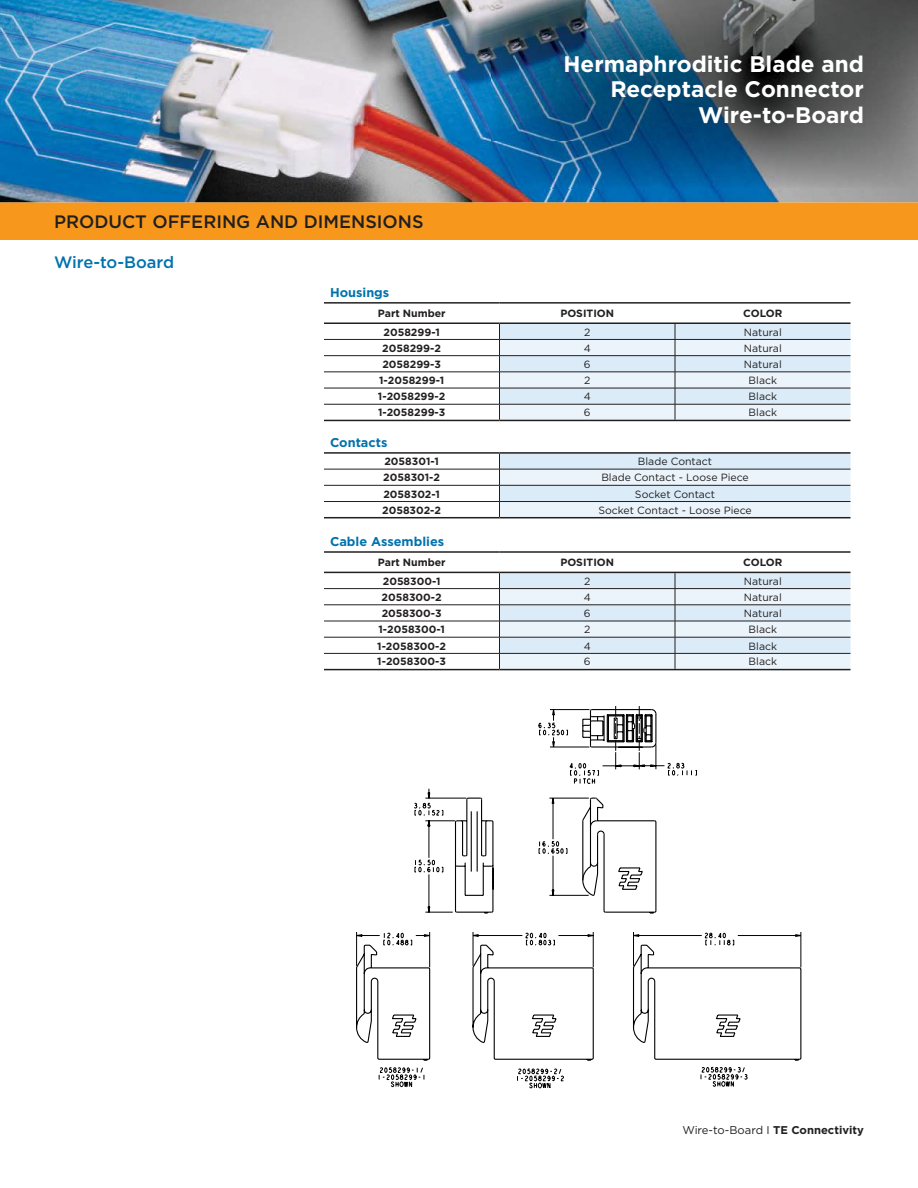
<style>
.page{position:relative;width:918px;height:1188px;background:#fff}
.page>*{position:absolute;margin:0;border:0;box-sizing:border-box;transform-origin:0 0}
.t1{font:700 22.5px/25.5px "Gotham";color:#fff;text-align:right}
.t2{font:500 18px "Gotham";color:#221f1f}
.t3{font:500 16.5px "Gotham";letter-spacing:-.005em;color:#0072ae}
.t4{font:700 12.75px "Gotham";color:#0072ae}
.t5{font:11.25px "Gotham";letter-spacing:-.005em;color:#221f1f}
.t6{font:700 10.5px "Gotham";color:#221f1f}
.t7{font:10.5px "Gotham";color:#221f1f}
.s1{font-weight:700}
</style>
<div class="page">
<img style="left:0;top:0;width:918px;height:202px">
<div style="left:0;top:202px;width:918px;height:38px;background:#f7971c"></div>
<hr style="left:324px;top:517px;width:176px;height:1px;background:#221f1f">
<hr style="left:500px;top:517px;width:351px;height:1px;background:#221f1f">
<hr style="left:324px;top:452px;width:176px;height:2px;background:#221f1f">
<hr style="left:500px;top:452px;width:351px;height:2px;background:#221f1f">
<hr style="left:324px;top:469px;width:176px;height:1px;background:#221f1f">
<hr style="left:500px;top:469px;width:351px;height:1px;background:#221f1f">
<hr style="left:324px;top:485px;width:176px;height:1px;background:#221f1f">
<hr style="left:500px;top:485px;width:351px;height:1px;background:#221f1f">
<hr style="left:324px;top:501px;width:176px;height:1px;background:#221f1f">
<hr style="left:500px;top:501px;width:351px;height:1px;background:#221f1f">
<svg style="left:499px;top:453px;width:351px;height:65px;background:#d4dfe9"></svg>
<hr style="left:324px;top:302px;width:176px;height:2px;background:#221f1f">
<hr style="left:500px;top:302px;width:175px;height:2px;background:#221f1f">
<hr style="left:675px;top:302px;width:176px;height:2px;background:#221f1f">
<hr style="left:324px;top:322px;width:176px;height:2px;background:#221f1f">
<hr style="left:324px;top:420px;width:176px;height:1px;background:#221f1f">
<hr style="left:500px;top:322px;width:175px;height:2px;background:#221f1f">
<hr style="left:675px;top:322px;width:176px;height:2px;background:#221f1f">
<hr style="left:500px;top:420px;width:175px;height:1px;background:#221f1f">
<hr style="left:675px;top:420px;width:176px;height:1px;background:#221f1f">
<hr style="left:324px;top:339px;width:176px;height:1px;background:#221f1f">
<hr style="left:675px;top:339px;width:176px;height:1px;background:#221f1f">
<hr style="left:324px;top:355px;width:176px;height:1px;background:#221f1f">
<hr style="left:675px;top:355px;width:176px;height:1px;background:#221f1f">
<hr style="left:324px;top:372px;width:176px;height:1px;background:#221f1f">
<hr style="left:675px;top:372px;width:176px;height:1px;background:#221f1f">
<hr style="left:324px;top:388px;width:176px;height:1px;background:#221f1f">
<hr style="left:675px;top:388px;width:176px;height:1px;background:#221f1f">
<hr style="left:324px;top:404px;width:176px;height:1px;background:#221f1f">
<hr style="left:675px;top:404px;width:176px;height:1px;background:#221f1f">
<svg style="left:499px;top:323px;width:351px;height:97px;background:#d6e0ea"></svg>
<hr style="left:324px;top:551px;width:176px;height:2px;background:#221f1f">
<hr style="left:500px;top:551px;width:175px;height:2px;background:#221f1f">
<hr style="left:675px;top:551px;width:176px;height:2px;background:#221f1f">
<hr style="left:324px;top:572px;width:176px;height:1px;background:#221f1f">
<hr style="left:324px;top:669px;width:176px;height:1px;background:#221f1f">
<hr style="left:675px;top:572px;width:176px;height:1px;background:#221f1f">
<hr style="left:675px;top:669px;width:176px;height:1px;background:#221f1f">
<hr style="left:324px;top:588px;width:176px;height:1px;background:#221f1f">
<hr style="left:675px;top:588px;width:176px;height:1px;background:#221f1f">
<hr style="left:324px;top:605px;width:176px;height:1px;background:#221f1f">
<hr style="left:675px;top:605px;width:176px;height:1px;background:#221f1f">
<hr style="left:324px;top:621px;width:176px;height:1px;background:#221f1f">
<hr style="left:675px;top:621px;width:176px;height:1px;background:#221f1f">
<hr style="left:324px;top:637px;width:176px;height:1px;background:#221f1f">
<hr style="left:675px;top:637px;width:176px;height:1px;background:#221f1f">
<hr style="left:324px;top:653px;width:176px;height:1px;background:#221f1f">
<hr style="left:675px;top:653px;width:176px;height:1px;background:#221f1f">
<svg style="left:499px;top:572px;width:351px;height:98px;background:#d4dee8"></svg>
<svg style="left:378px;top:1066px;width:370px;height:23px"></svg>
<svg style="left:356px;top:762px;width:445px;height:299px"></svg>
<svg style="left:454px;top:708px;width:203px;height:206px"></svg>
<img style="left:491px;top:0;width:427px;height:189px">
<h2 class="t2" style="left:54px;top:214px;width:371px">PRODUCT OFFERING AND DIMENSIONS</h2>
<h3 class="t3" style="left:54px;top:255px;width:122px">Wire-to-Board</h3>
<h1 class="t1" style="left:563px;top:53px;width:302px">Hermaphroditic Blade and<br>Receptacle Connector<br>Wire-to-Board</h1>
<p class="t4" style="left:330px;top:288px;width:61px">Housings</p>
<p class="t6" style="left:378px;top:310px;width:69px">Part Number</p>
<p class="t6" style="left:560px;top:310px;width:55px">POSITION</p>
<p class="t6" style="left:743px;top:310px;width:41px">COLOR</p>
<p class="t6" style="left:384px;top:328px;width:58px">2058299-1</p>
<p class="t7" style="left:584px;top:327px;width:8px">2</p>
<p class="t7" style="left:744px;top:327px;width:39px">Natural</p>
<p class="t6" style="left:382px;top:344px;width:60px">2058299-2</p>
<p class="t7" style="left:584px;top:343px;width:9px">4</p>
<p class="t7" style="left:744px;top:343px;width:39px">Natural</p>
<p class="t6" style="left:382px;top:360px;width:60px">2058299-3</p>
<p class="t7" style="left:584px;top:360px;width:8px">6</p>
<p class="t7" style="left:744px;top:360px;width:39px">Natural</p>
<p class="t6" style="left:379px;top:376px;width:66px">1-2058299-1</p>
<p class="t7" style="left:584px;top:376px;width:8px">2</p>
<p class="t7" style="left:749px;top:376px;width:30px">Black</p>
<p class="t6" style="left:378px;top:393px;width:69px">1-2058299-2</p>
<p class="t7" style="left:584px;top:392px;width:9px">4</p>
<p class="t7" style="left:749px;top:392px;width:30px">Black</p>
<p class="t6" style="left:378px;top:409px;width:69px">1-2058299-3</p>
<p class="t7" style="left:584px;top:408px;width:8px">6</p>
<p class="t7" style="left:749px;top:408px;width:30px">Black</p>
<p class="t4" style="left:330px;top:438px;width:59px">Contacts</p>
<p class="t6" style="left:384px;top:458px;width:56px">2058301-1</p>
<p class="t7" style="left:638px;top:457px;width:76px">Blade Contact</p>
<p class="t6" style="left:383px;top:474px;width:58px">2058301-2</p>
<p class="t7" style="left:601px;top:473px;width:149px">Blade Contact - Loose Piece</p>
<p class="t6" style="left:383px;top:490px;width:58px">2058302-1</p>
<p class="t7" style="left:635px;top:489px;width:82px">Socket Contact</p>
<p class="t6" style="left:382px;top:506px;width:60px">2058302-2</p>
<p class="t7" style="left:598px;top:505px;width:155px">Socket Contact - Loose Piece</p>
<p class="t4" style="left:330px;top:537px;width:116px">Cable Assemblies</p>
<p class="t6" style="left:378px;top:559px;width:69px">Part Number</p>
<p class="t6" style="left:560px;top:559px;width:55px">POSITION</p>
<p class="t6" style="left:743px;top:559px;width:41px">COLOR</p>
<p class="t6" style="left:383px;top:577px;width:59px">2058300-1</p>
<p class="t7" style="left:584px;top:577px;width:8px">2</p>
<p class="t7" style="left:744px;top:577px;width:39px">Natural</p>
<p class="t6" style="left:382px;top:593px;width:62px">2058300-2</p>
<p class="t7" style="left:584px;top:593px;width:9px">4</p>
<p class="t7" style="left:744px;top:593px;width:39px">Natural</p>
<p class="t6" style="left:382px;top:609px;width:61px">2058300-3</p>
<p class="t7" style="left:584px;top:609px;width:8px">6</p>
<p class="t7" style="left:744px;top:609px;width:39px">Natural</p>
<p class="t6" style="left:378px;top:626px;width:68px">1-2058300-1</p>
<p class="t7" style="left:584px;top:625px;width:8px">2</p>
<p class="t7" style="left:749px;top:625px;width:30px">Black</p>
<p class="t6" style="left:377px;top:642px;width:70px">1-2058300-2</p>
<p class="t7" style="left:584px;top:641px;width:9px">4</p>
<p class="t7" style="left:749px;top:641px;width:30px">Black</p>
<p class="t6" style="left:377px;top:658px;width:70px">1-2058300-3</p>
<p class="t7" style="left:584px;top:657px;width:8px">6</p>
<p class="t7" style="left:749px;top:657px;width:30px">Black</p>
<p class="t5" style="left:682px;top:1125px;width:183px">Wire-to-Board I <span class="s1">TE Connectivity</span></p>
</div>
